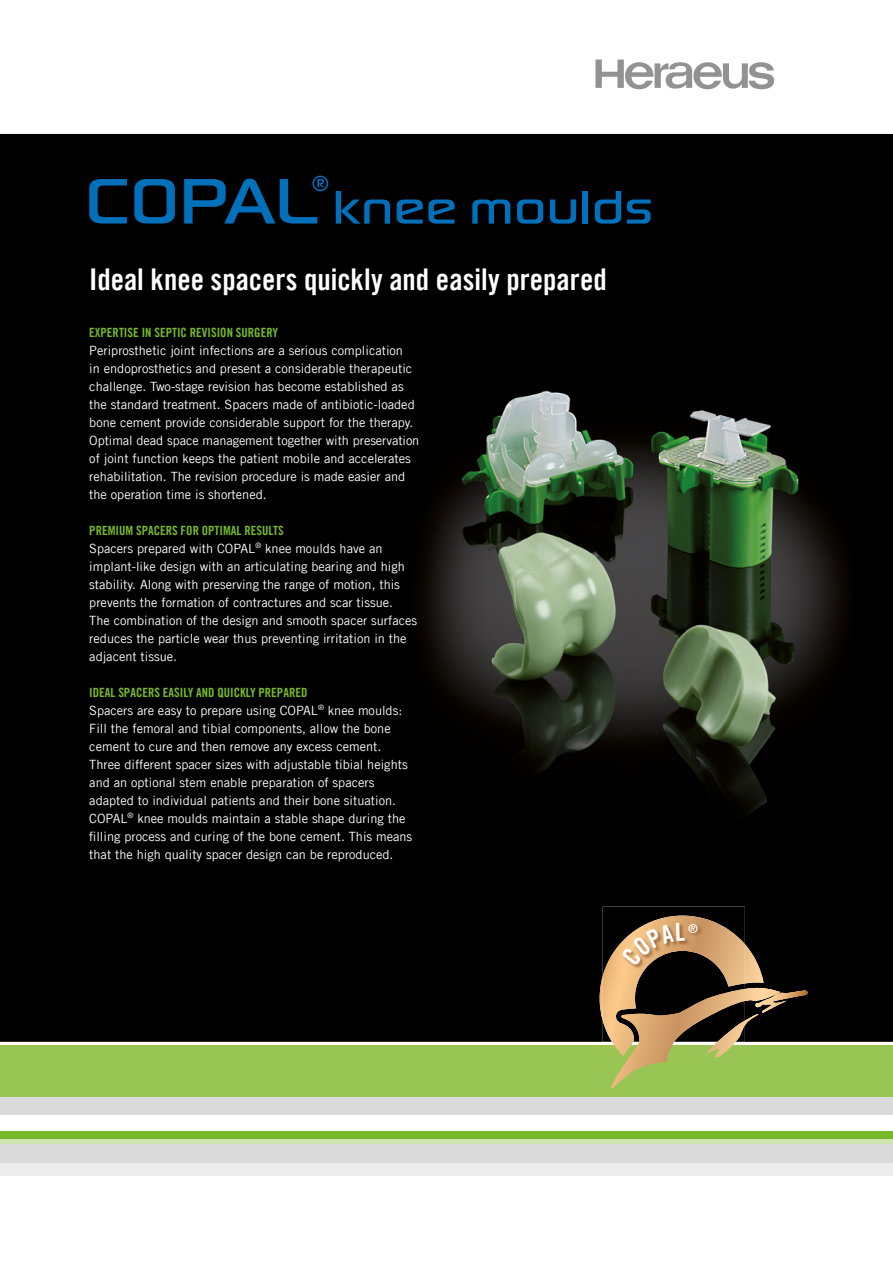
<style>
.page{position:relative;width:893px;height:1263px;background:#fff}
.page>*{position:absolute;margin:0;border:0;box-sizing:border-box;transform-origin:0 0}
.t1{font:30px "Trade Gothic LT Com Bd Cn 20";color:#fff}
.t2{font:12.75px/18px "Trade Gothic LT Com";color:#fff}
.t3{font:12.75px "Trade Gothic LT Com Bd Cn 20";color:#76b82a}
</style>
<div class="page">
<img style="left:0;top:134px;width:893px;height:908px">
<svg style="left:89px;top:179px;width:38px;height:45px"></svg>
<svg style="left:134px;top:179px;width:41px;height:45px"></svg>
<svg style="left:184px;top:176px;width:144px;height:48px"></svg>
<svg style="left:336px;top:191px;width:54px;height:33px"></svg>
<svg style="left:397px;top:199px;width:58px;height:25px"></svg>
<svg style="left:472px;top:199px;width:38px;height:25px"></svg>
<svg style="left:517px;top:199px;width:26px;height:25px"></svg>
<svg style="left:550px;top:199px;width:26px;height:25px"></svg>
<div style="left:583px;top:191px;width:5px;height:33px;background:#0070ba"></div>
<svg style="left:595px;top:191px;width:26px;height:33px"></svg>
<svg style="left:627px;top:199px;width:24px;height:25px"></svg>
<svg style="left:595px;top:60px;width:179px;height:29px"></svg>
<div style="left:0;top:1045px;width:893px;height:52px;background:#99c555"></div>
<div style="left:0;top:1097px;width:893px;height:18px;background:#dadada"></div>
<div style="left:0;top:1132px;width:893px;height:7px;background:#76b82a"></div>
<div style="left:0;top:1139px;width:893px;height:5px;background:#d0e3b0"></div>
<div style="left:0;top:1144px;width:893px;height:19px;background:#dadada"></div>
<div style="left:0;top:1163px;width:893px;height:13px;background:#ededed"></div>
<img style="left:603px;top:906px;width:142px;height:9px">
<img style="left:603px;top:915px;width:142px;height:8px">
<svg style="left:598px;top:923px;width:210px;height:166px"></svg>
<h1 class="t1" style="left:89px;top:261px;width:519px">Ideal knee spacers quickly and easily prepared</h1>
<p class="t3" style="left:89px;top:324px;width:190px">EXPERTISE IN SEPTIC REVISION SURGERY</p>
<p class="t2" style="left:89px;top:341px;width:332px">Periprosthetic joint infections are a serious complication<br>in endoprosthetics and present a considerable therapeutic challenge. Two-stage revision has become established as the standard treatment. Spacers made of antibiotic-loaded bone cement provide considerable support for the therapy.<br>Optimal dead space management together with preservation of joint function keeps the patient mobile and accelerates rehabilitation. The revision procedure is made easier and the operation time is shortened.</p>
<p class="t3" style="left:89px;top:522px;width:196px">PREMIUM SPACERS FOR OPTIMAL RESULTS</p>
<p class="t2" style="left:89px;top:539px;width:329px">Spacers prepared with COPAL<sup>®</sup> knee moulds have an implant-like design with an articulating bearing and high stability. Along with preserving the range of motion, this prevents the formation of contractures and scar tissue.<br>The combination of the design and smooth spacer surfaces reduces the particle wear thus preventing irritation in the adjacent tissue.</p>
<p class="t3" style="left:89px;top:684px;width:220px">IDEAL SPACERS EASILY AND QUICKLY PREPARED</p>
<p class="t2" style="left:89px;top:701px;width:324px">Spacers are easy to prepare using COPAL<sup>®</sup> knee moulds:<br>Fill the femoral and tibial components, allow the bone cement to cure and then remove any excess cement.<br>Three different spacer sizes with adjustable tibial heights and an optional stem enable preparation of spacers adapted to individual patients and their bone situation.<br>COPAL<sup>®</sup> knee moulds maintain a stable shape during the filling process and curing of the bone cement. This means that the high quality spacer design can be reproduced.</p>
</div>
